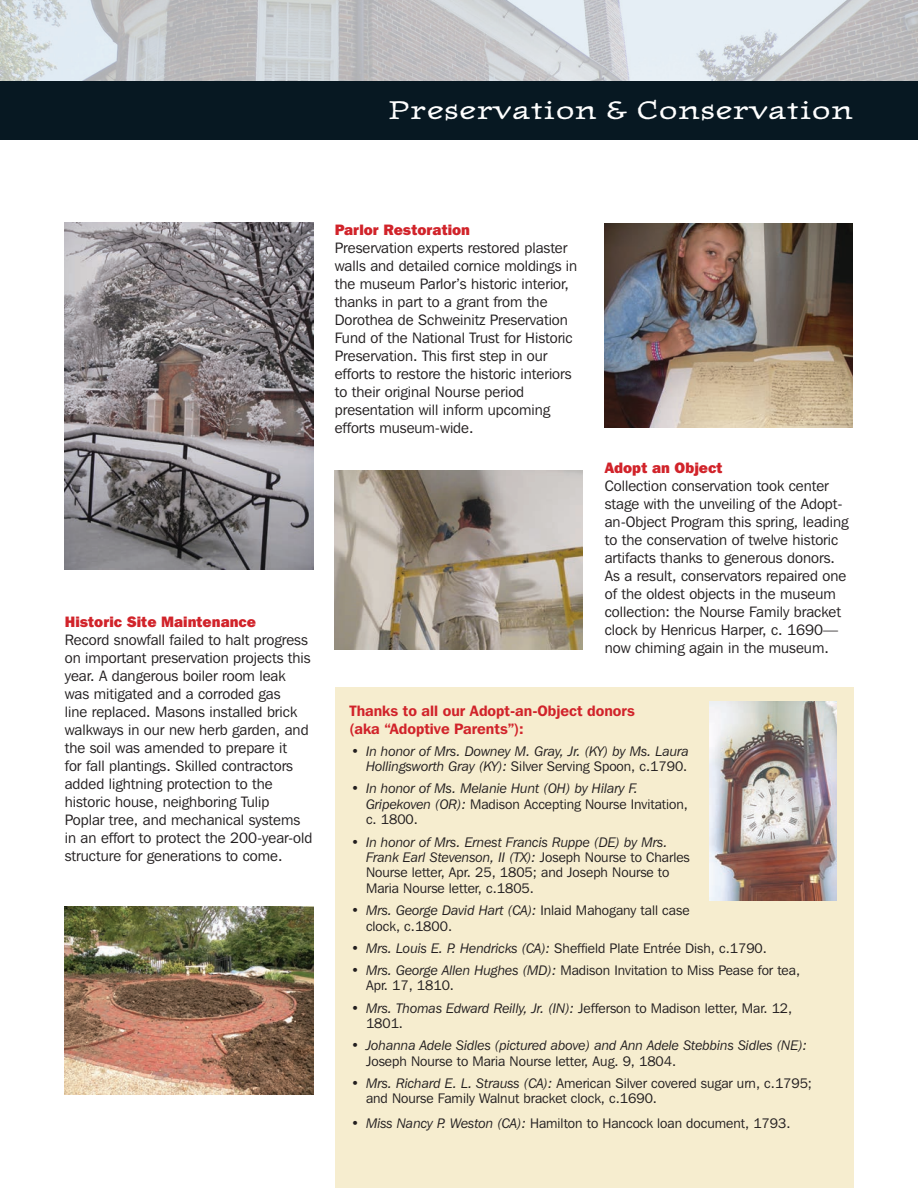
<style>
.page{position:relative;width:918px;height:1188px;background:#fff}
.page>*{position:absolute;margin:0;border:0;box-sizing:border-box;transform-origin:0 0}
.t1{font:30px "Journal Ultra";color:#fff}
.t2{font:15px/18px "Franklin Gothic IT Cby BT";color:#231f20}
.t3{font:600 15px/18px "Franklin Gothic IT Cby BT";color:#d1232a}
.t4{font:800 15px "Franklin Gothic IT Cby BT";color:#d1232a}
.t5{font:13.8px/15.5px "Franklin Gothic IT Cby BT";color:#231f20}
.t6{font:italic 13.8px/15.5px "Franklin Gothic IT Cby BT";color:#231f20}
.s1{font-style:normal}
.s2{font-style:italic}
</style>
<div class="page">
<div style="left:335px;top:687px;width:519px;height:501px;background:#f6edcf"></div>
<div style="left:0;top:81px;width:918px;height:59px;background:#071822"></div>
<img style="left:0;top:0;width:918px;height:81px">
<img style="left:605px;top:224px;width:248px;height:204px">
<img style="left:335px;top:470px;width:248px;height:180px">
<img style="left:65px;top:222px;width:248px;height:347px">
<img style="left:65px;top:906px;width:248px;height:188px">
<img style="left:710px;top:701px;width:127px;height:199px">
<h1 class="t1" style="left:388px;top:98px;width:467px">Preservation &amp; Conservation</h1>
<p class="t4" style="left:65px;top:616px;width:193px">Historic Site Maintenance</p>
<p class="t2" style="left:65px;top:632px;width:249px">Record snowfall failed to halt progress on important preservation projects this year. A dangerous boiler room leak was mitigated and a corroded gas<br>line replaced. Masons installed brick walkways in our new herb garden, and the soil was amended to prepare it<br>for fall plantings. Skilled contractors added lightning protection to the historic house, neighboring Tulip Poplar tree, and mechanical systems in an effort to protect the 200-year-old structure for generations to come.</p>
<p class="t4" style="left:335px;top:224px;width:137px">Parlor Restoration</p>
<p class="t2" style="left:335px;top:240px;width:244px">Preservation experts restored plaster walls and detailed cornice moldings in the museum Parlor’s historic interior, thanks in part to a grant from the Dorothea de Schweinitz Preservation Fund of the National Trust for Historic Preservation. This first step in our efforts to restore the historic interiors to their original Nourse period presentation will inform upcoming efforts museum-wide.</p>
<p class="t4" style="left:605px;top:462px;width:119px">Adopt an Object</p>
<p class="t2" style="left:605px;top:477px;width:245px">Collection conservation took center stage with the unveiling of the Adopt&shy;an-Object Program this spring, leading to the conservation of twelve historic artifacts thanks to generous donors.<br>As a result, conservators repaired one of the oldest objects in the museum collection: the Nourse Family bracket clock by Henricus Harper, c. 1690— now chiming again in the museum.</p>
<p class="t3" style="left:350px;top:703px;width:287px">Thanks to all our Adopt-an-Object donors (aka “Adoptive Parents”):</p>
<p class="t6" style="left:351px;top:745px;width:340px;text-align:right"><span class="s1">•</span> In honor of Mrs. Downey M. Gray, Jr. (KY) by Ms. Laura<br>Hollingsworth Gray (KY): <span class="s1">Silver Serving Spoon, c.1790.</span></p>
<p class="t6" style="left:366px;top:782px;width:324px;text-indent:-15px"><span class="s1">•</span> In honor of Ms. Melanie Hunt (OH) by Hilary F.<br>Gripekoven (OR): <span class="s1">Madison Accepting Nourse Invitation, c. 1800.</span></p>
<p class="t5" style="left:366px;top:835px;width:325px;text-indent:-15px">• <span class="s2">In honor of Mrs. Ernest Francis Ruppe (DE) by Mrs.<br>Frank Earl Stevenson, II (TX):</span> Joseph Nourse to Charles Nourse letter, Apr. 25, 1805; and Joseph Nourse to Maria Nourse letter, c.1805.</p>
<p class="t5" style="left:366px;top:904px;width:325px;text-indent:-15px">• <span class="s2">Mrs. George David Hart (CA):</span> Inlaid Mahogany tall case clock, c.1800.</p>
<p class="t5" style="left:351px;top:941px;width:417px">• <span class="s2">Mrs. Louis E. P. Hendricks (CA):</span> Sheffield Plate Entrée Dish, c.1790.</p>
<p class="t5" style="left:366px;top:964px;width:436px;text-indent:-15px">• <span class="s2">Mrs. George Allen Hughes (MD):</span> Madison Invitation to Miss Pease for tea,<br>Apr. 17, 1810.</p>
<p class="t5" style="left:366px;top:1001px;width:428px;text-indent:-15px">• <span class="s2">Mrs. Thomas Edward Reilly, Jr. (IN):</span> Jefferson to Madison letter, Mar. 12,<br>1801.</p>
<p class="t6" style="left:366px;top:1039px;width:443px;text-indent:-15px"><span class="s1">•</span> Johanna Adele Sidles (pictured above) and Ann Adele Stebbins Sidles (NE):<br><span class="s1">Joseph Nourse to Maria Nourse letter, Aug. 9, 1804.</span></p>
<p class="t5" style="left:366px;top:1076px;width:448px;text-indent:-15px">• <span class="s2">Mrs. Richard E. L. Strauss (CA):</span> American Silver covered sugar urn, c.1795; and Nourse Family Walnut bracket clock, c.1690.</p>
<p class="t5" style="left:351px;top:1117px;width:441px">• <span class="s2">Miss Nancy P. Weston (CA):</span> Hamilton to Hancock loan document, 1793.</p>
</div>
